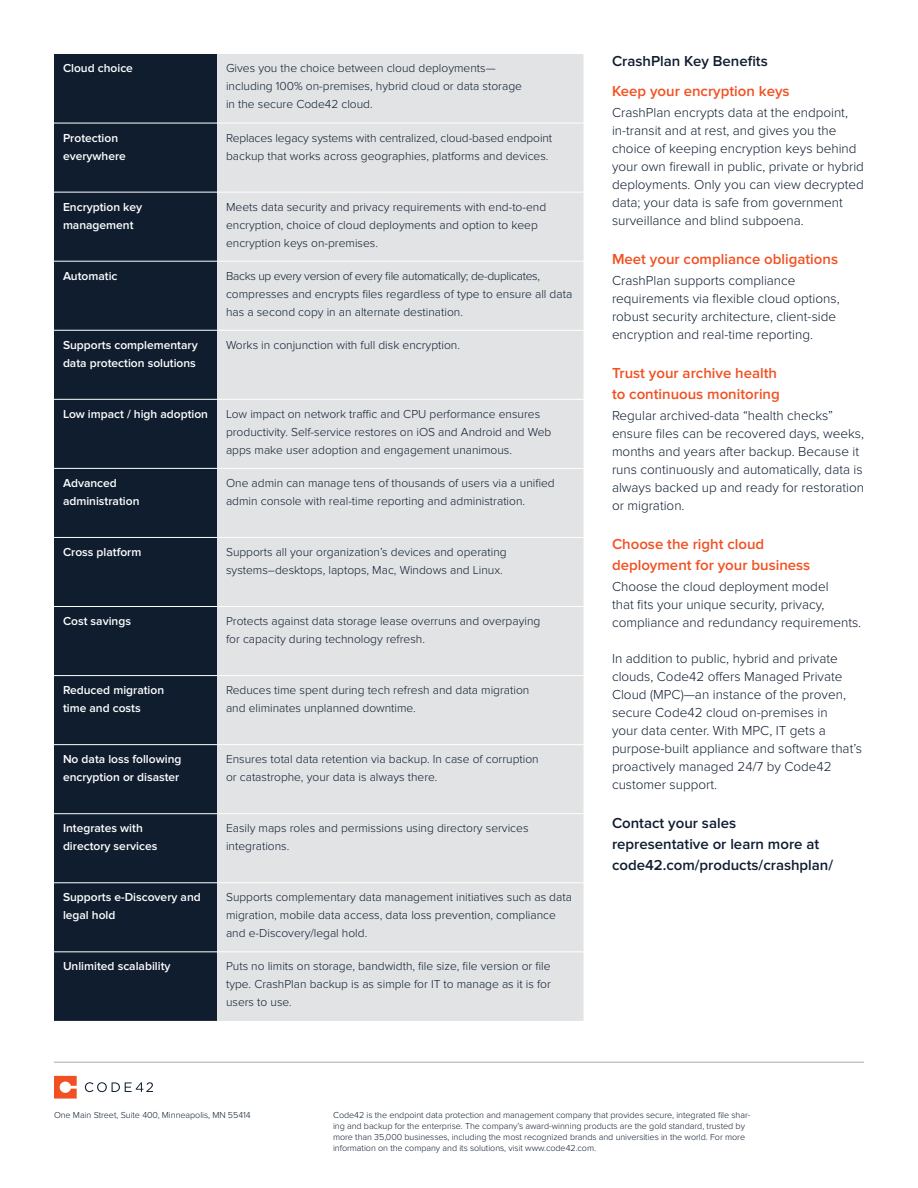
<style>
.page{position:relative;width:918px;height:1188px;background:#fff}
.page>*{position:absolute;margin:0;border:0;box-sizing:border-box;transform-origin:0 0}
.t1{font:600 15px/21px "Proxima Nova";color:#f15122}
.t2{font:600 15px/21px "Proxima Nova";color:#0f1d30}
.t3{font:300 13.5px/18px "Proxima Nova";color:#0f1d30}
.t4{font:300 12px/18px "Proxima Nova";color:#0f1d30}
.t5{font:600 12px/18px "Proxima Nova";color:#fff}
.t6{font:300 9px/10.8px "Proxima Nova";letter-spacing:-.005em;color:#0f1d30}
</style>
<div class="page">
<hr style="left:54px;top:1062px;width:810px;height:1px;background:#a4abb2">
<svg style="left:85px;top:1082px;width:68px;height:10px"></svg>
<svg style="left:54px;top:1076px;width:23px;height:23px"></svg>
<div style="left:54px;top:54px;width:163px;height:967px;background:#0f1d2f"></div>
<div style="left:217px;top:54px;width:367px;height:967px;background:#e1e3e5"></div>
<hr style="left:54px;top:123px;width:163px;height:1px;background:#fff">
<hr style="left:54px;top:192px;width:163px;height:1px;background:#fff">
<hr style="left:54px;top:261px;width:163px;height:1px;background:#fff">
<hr style="left:54px;top:330px;width:163px;height:1px;background:#fff">
<hr style="left:54px;top:399px;width:163px;height:1px;background:#fff">
<hr style="left:54px;top:468px;width:163px;height:1px;background:#fff">
<hr style="left:54px;top:537px;width:163px;height:1px;background:#fff">
<hr style="left:54px;top:606px;width:163px;height:1px;background:#fff">
<hr style="left:54px;top:675px;width:163px;height:1px;background:#fff">
<hr style="left:54px;top:744px;width:163px;height:1px;background:#fff">
<hr style="left:54px;top:813px;width:163px;height:1px;background:#fff">
<hr style="left:54px;top:882px;width:163px;height:1px;background:#fff">
<hr style="left:54px;top:951px;width:163px;height:1px;background:#fff">
<hr style="left:217px;top:123px;width:367px;height:1px;background:#fff">
<hr style="left:217px;top:192px;width:367px;height:1px;background:#fff">
<hr style="left:217px;top:261px;width:367px;height:1px;background:#fff">
<hr style="left:217px;top:330px;width:367px;height:1px;background:#fff">
<hr style="left:217px;top:399px;width:367px;height:1px;background:#fff">
<hr style="left:217px;top:468px;width:367px;height:1px;background:#fff">
<hr style="left:217px;top:537px;width:367px;height:1px;background:#fff">
<hr style="left:217px;top:606px;width:367px;height:1px;background:#fff">
<hr style="left:217px;top:675px;width:367px;height:1px;background:#fff">
<hr style="left:217px;top:744px;width:367px;height:1px;background:#fff">
<hr style="left:217px;top:813px;width:367px;height:1px;background:#fff">
<hr style="left:217px;top:882px;width:367px;height:1px;background:#fff">
<hr style="left:217px;top:951px;width:367px;height:1px;background:#fff">
<p class="t5" style="left:63px;top:60px;width:72px">Cloud choice</p>
<p class="t4" style="left:226px;top:60px;width:297px">Gives you the choice between cloud deployments— including 100% on-premises, hybrid cloud or data storage in the secure Code42 cloud.</p>
<p class="t5" style="left:63px;top:129px;width:64px">Protection everywhere</p>
<p class="t4" style="left:226px;top:129px;width:328px">Replaces legacy systems with centralized, cloud-based endpoint backup that works across geographies, platforms and devices.</p>
<p class="t5" style="left:63px;top:198px;width:81px">Encryption key management</p>
<p class="t4" style="left:226px;top:198px;width:322px">Meets data security and privacy requirements with end-to-end encryption, choice of cloud deployments and option to keep encryption keys on-premises.</p>
<p class="t5" style="left:63px;top:267px;width:56px">Automatic</p>
<p class="t4" style="left:226px;top:267px;width:348px">Backs up every version of every file automatically; de-duplicates, compresses and encrypts files regardless of type to ensure all data has a second copy in an alternate destination.</p>
<p class="t5" style="left:63px;top:336px;width:136px">Supports complementary data protection solutions</p>
<p class="t4" style="left:226px;top:336px;width:235px">Works in conjunction with full disk encryption.</p>
<p class="t5" style="left:63px;top:405px;width:147px">Low impact / high adoption</p>
<p class="t4" style="left:226px;top:405px;width:327px">Low impact on network traffic and CPU performance ensures productivity. Self-service restores on iOS and Android and Web apps make user adoption and engagement unanimous.</p>
<p class="t5" style="left:63px;top:474px;width:78px">Advanced administration</p>
<p class="t4" style="left:226px;top:474px;width:330px">One admin can manage tens of thousands of users via a unified admin console with real-time reporting and administration.</p>
<p class="t5" style="left:63px;top:543px;width:80px">Cross platform</p>
<p class="t4" style="left:226px;top:543px;width:282px">Supports all your organization’s devices and operating systems–desktops, laptops, Mac, Windows and Linux.</p>
<p class="t5" style="left:63px;top:612px;width:70px">Cost savings</p>
<p class="t4" style="left:226px;top:612px;width:316px">Protects against data storage lease overruns and overpaying for capacity during technology refresh.</p>
<p class="t5" style="left:63px;top:681px;width:103px">Reduced migration time and costs</p>
<p class="t4" style="left:226px;top:681px;width:305px">Reduces time spent during tech refresh and data migration and eliminates unplanned downtime.</p>
<p class="t5" style="left:63px;top:750px;width:120px">No data loss following encryption or disaster</p>
<p class="t4" style="left:226px;top:750px;width:314px">Ensures total data retention via backup. In case of corruption or catastrophe, your data is always there.</p>
<p class="t5" style="left:63px;top:819px;width:96px">Integrates with directory services</p>
<p class="t4" style="left:226px;top:819px;width:304px">Easily maps roles and permissions using directory services integrations.</p>
<p class="t5" style="left:63px;top:888px;width:139px">Supports e-Discovery and legal hold</p>
<p class="t4" style="left:226px;top:888px;width:347px">Supports complementary data management initiatives such as data migration, mobile data access, data loss prevention, compliance and e-Discovery/legal hold.</p>
<p class="t5" style="left:63px;top:957px;width:109px">Unlimited scalability</p>
<p class="t4" style="left:226px;top:957px;width:326px;text-align:justify">Puts no limits on storage, bandwidth, file size, file version or file type. CrashPlan backup is as simple for IT to manage as it is for users to use.</p>
<p class="t2" style="left:612px;top:51px;width:157px">CrashPlan Key Benefits</p>
<p class="t1" style="left:612px;top:81px;width:179px">Keep your encryption keys</p>
<p class="t3" style="left:612px;top:104px;width:253px">CrashPlan encrypts data at the endpoint, in-transit and at rest, and gives you the choice of keeping encryption keys behind your own firewall in public, private or hybrid deployments. Only you can view decrypted data; your data is safe from government surveillance and blind subpoena.</p>
<p class="t1" style="left:612px;top:249px;width:228px">Meet your compliance obligations</p>
<p class="t3" style="left:612px;top:272px;width:229px">CrashPlan supports compliance requirements via flexible cloud options, robust security architecture, client-side encryption and real-time reporting.</p>
<p class="t1" style="left:612px;top:363px;width:169px">Trust your archive health to continuous monitoring</p>
<p class="t3" style="left:612px;top:407px;width:254px">Regular archived-data “health checks” ensure files can be recovered days, weeks, months and years after backup. Because it runs continuously and automatically, data is always backed up and ready for restoration or migration.</p>
<p class="t1" style="left:612px;top:534px;width:200px">Choose the right cloud deployment for your business</p>
<p class="t3" style="left:612px;top:578px;width:251px">Choose the cloud deployment model<br>that fits your unique security, privacy, compliance and redundancy requirements.</p>
<p class="t3" style="left:612px;top:650px;width:252px">In addition to public, hybrid and private clouds, Code42 offers Managed Private Cloud (MPC)—an instance of the proven, secure Code42 cloud on-premises in<br>your data center. With MPC, IT gets a purpose-built appliance and software that’s proactively managed 24/7 by Code42 customer support.</p>
<p class="t2" style="left:612px;top:813px;width:223px">Contact your sales representative or learn more at code42.com/products/crashplan/</p>
<p class="t6" style="left:54px;top:1110px;width:198px">One Main Street, Suite 400, Minneapolis, MN 55414</p>
<p class="t6" style="left:333px;top:1110px;width:419px">Code42 is the endpoint data protection and management company that provides secure, integrated file shar&shy;ing and backup for the enterprise. The company’s award-winning products are the gold standard, trusted by more than 35,000 businesses, including the most recognized brands and universities in the world. For more information on the company and its solutions, visit www.code42.com.</p>
</div>
